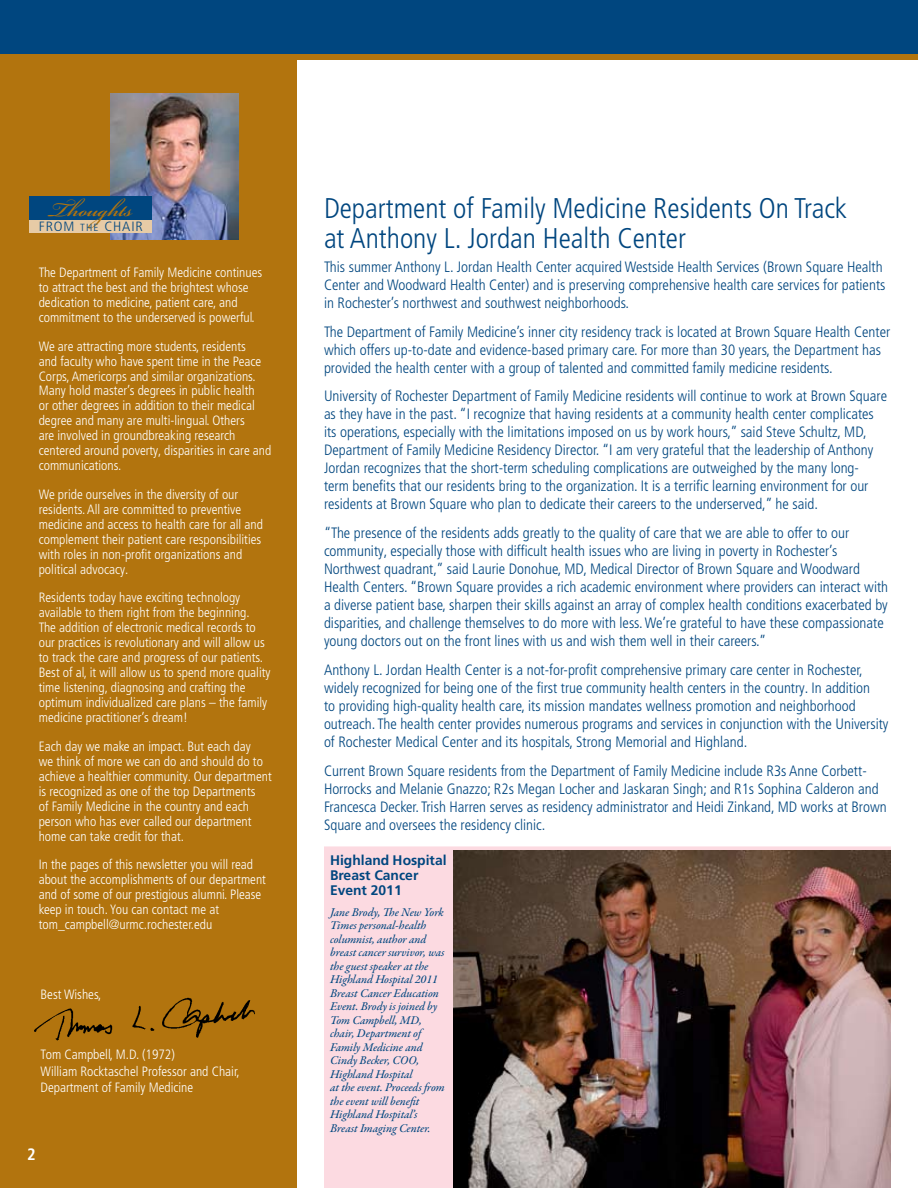
<style>
.page{position:relative;width:918px;height:1188px;background:#fff}
.page>*{position:absolute;margin:0;border:0;box-sizing:border-box;transform-origin:0 0}
.t1{font:30.9px "Bickham Script MM 600";color:#b2740e}
.t2{font:300 condensed 28.5px/30px "Frutiger LT Pro";color:#00467f}
.t3{font:700 condensed 16.5px "Frutiger LT Pro";color:#fff}
.t4{font:300 condensed 15px/18px "Frutiger LT Pro";color:#00467f}
.t5{font:700 13.8px/15px "Frutiger";color:#00467f}
.t6{font:300 condensed 13.5px/15px "Frutiger LT Pro";color:#fff}
.t7{font:300 condensed 13.5px "Frutiger LT Pro";color:#00467f;scale:1.1 1}
.t8{font:12px/13.5px "Garamond Premr Pro Med It";letter-spacing:-.01em;color:#00467f}
.s1{font-size:10.35px}
</style>
<div class="page">
<div style="left:324px;top:846px;width:567px;height:342px;background:#fcdae1"></div>
<div style="left:0;top:0;width:918px;height:54px;background:#00467f"></div>
<div style="left:0;top:54px;width:918px;height:5px;background:#b2740e"></div>
<div style="left:0;top:54px;width:297px;height:1134px;background:#b2740e"></div>
<img style="left:34px;top:997px;width:221px;height:44px">
<img style="left:111px;top:93px;width:128px;height:147px">
<div style="left:30px;top:212px;width:122px;height:21px;background:#e7cba6"></div>
<div style="left:29px;top:196px;width:123px;height:24px;background:#00467f"></div>
<img style="left:453px;top:851px;width:438px;height:337px">
<h1 class="t1" style="left:49px;top:192px;width:85px">Thoughts</h1>
<p class="t7" style="left:39px;top:219px;width:16px">From</p>
<p class="t7" style="left:80px;top:219px;width:38px"><span class="s1">the</span> Chair</p>
<p class="t6" style="left:39px;top:265px;width:225px">The Department of Family Medicine continues to attract the best and the brightest whose dedication to medicine, patient care, and commitment to the underserved is powerful.</p>
<p class="t6" style="left:39px;top:338px;width:234px">We are attracting more students, residents<br>and faculty who have spent time in the Peace Corps, Americorps and similar organizations.<br>Many hold master’s degrees in public health<br>or other degrees in addition to their medical degree and many are multi-lingual. Others<br>are involved in groundbreaking research centered around poverty, disparities in care and communications.</p>
<p class="t6" style="left:39px;top:487px;width:226px">We pride ourselves in the diversity of our residents. All are committed to preventive medicine and access to health care for all and complement their patient care responsibilities with roles in non-profit organizations and political advocacy.</p>
<p class="t6" style="left:39px;top:590px;width:233px">Residents today have exciting technology available to them right from the beginning.<br>The addition of electronic medical records to our practices is revolutionary and will allow us to track the care and progress of our patients.<br>Best of al, it will allow us to spend more quality time listening, diagnosing and crafting the optimum individualized care plans – the family medicine practitioner’s dream!</p>
<p class="t6" style="left:39px;top:739px;width:235px">Each day we make an impact. But each day<br>we think of more we can do and should do to achieve a healthier community. Our department is recognized as one of the top Departments<br>of Family Medicine in the country and each person who has ever called our department home can take credit for that.</p>
<p class="t6" style="left:39px;top:857px;width:229px">In the pages of this newsletter you will read about the accomplishments of our department and of some of our prestigious alumni. Please keep in touch. You can contact me at tom_campbell@urmc.rochester.edu</p>
<p class="t6" style="left:40px;top:987px;width:63px">Best Wishes,</p>
<p class="t6" style="left:40px;top:1046px;width:201px;line-height:16.5px">Tom Campbell, M.D. (1972)<br>William Rocktaschel Professor and Chair,<br>Department of Family Medicine</p>
<p class="t3" style="left:27px;top:1144px;width:10px">2</p>
<h2 class="t2" style="left:324px;top:194px;width:525px">Department of Family Medicine Residents On Track at Anthony L. Jordan Health Center</h2>
<p class="t4" style="left:324px;top:258px;width:563px">This summer Anthony L. Jordan Health Center acquired Westside Health Services (Brown Square Health<br>Center and Woodward Health Center) and is preserving comprehensive health care services for patients in Rochester’s northwest and southwest neighborhoods.</p>
<p class="t4" style="left:324px;top:323px;width:568px">The Department of Family Medicine’s inner city residency track is located at Brown Square Health Center which offers up-to-date and evidence-based primary care. For more than 30 years, the Department has provided the health center with a group of talented and committed family medicine residents.</p>
<p class="t4" style="left:324px;top:387px;width:565px">University of Rochester Department of Family Medicine residents will continue to work at Brown Square as they have in the past. “I recognize that having residents at a community health center complicates its operations, especially with the limitations imposed on us by work hours,” said Steve Schultz, MD, Department of Family Medicine Residency Director. “I am very grateful that the leadership of Anthony Jordan recognizes that the short-term scheduling complications are outweighed by the many long&shy;term benefits that our residents bring to the organization. It is a terrific learning environment for our residents at Brown Square who plan to dedicate their careers to the underserved,” he said.</p>
<p class="t4" style="left:324px;top:524px;width:566px">“The presence of the residents adds greatly to the quality of care that we are able to offer to our community, especially those with difficult health issues who are living in poverty in Rochester’s Northwest quadrant,” said Laurie Donohue, MD, Medical Director of Brown Square and Woodward Health Centers. “Brown Square provides a rich academic environment where providers can interact with a diverse patient base, sharpen their skills against an array of complex health conditions exacerbated by disparities, and challenge themselves to do more with less. We’re grateful to have these compassionate young doctors out on the front lines with us and wish them well in their careers.”</p>
<p class="t4" style="left:324px;top:661px;width:566px">Anthony L. Jordan Health Center is a not-for-profit comprehensive primary care center in Rochester, widely recognized for being one of the first true community health centers in the country. In addition<br>to providing high-quality health care, its mission mandates wellness promotion and neighborhood outreach. The health center provides numerous programs and services in conjunction with the University of Rochester Medical Center and its hospitals, Strong Memorial and Highland.</p>
<p class="t4" style="left:324px;top:762px;width:564px">Current Brown Square residents from the Department of Family Medicine include R3s Anne Corbett-Horrocks and Melanie Gnazzo; R2s Megan Locher and Jaskaran Singh; and R1s Sophina Calderon and Francesca Decker. Trish Harren serves as residency administrator and Heidi Zinkand, MD works at Brown Square and oversees the residency clinic.</p>
<p class="t5" style="left:330px;top:853px;width:118px">Highland Hospital<br>Breast Cancer<br>Event 2011</p>
<p class="t8" style="left:330px;top:906px;width:116px">Jane Brody, The New York<br>Times personal-health columnist, author and breast cancer survivor, was the guest speaker at the<br>Highland Hospital 2011<br>Breast Cancer Education<br>Event. Brody is joined by<br>Tom Campbell, MD, chair, Department of<br>Family Medicine and<br>Cindy Becker, COO,<br>Highland Hospital<br>at the event. Proceeds from the event will benefit<br>Highland Hospital’s<br>Breast Imaging Center.</p>
</div>
